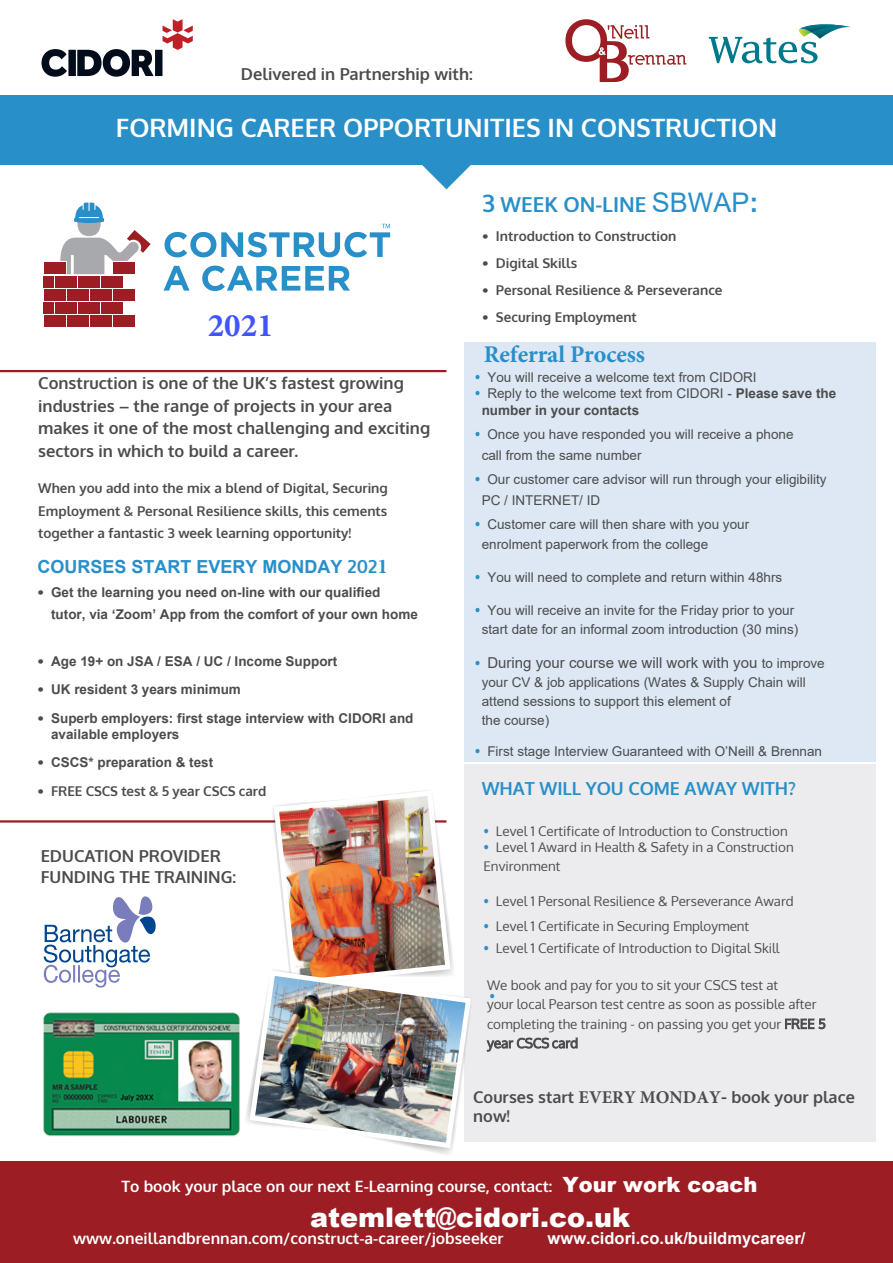
<style>
.page{position:relative;width:893px;height:1263px;background:#fff}
.page>*{position:absolute;margin:0;border:0;box-sizing:border-box;transform-origin:0 0}
.t1{font:700 33px "Minion Pro";color:#4055ff}
.t2{font:900 27px "Arial";color:#fff}
.t3{font:700 25.35px "Oxygen";color:#fff}
.t4{font:700 24px "Minion Pro";letter-spacing:-.005em;color:#288fc9}
.t5{font:700 20.7px "Oxygen";color:#288fc9}
.t6{font:700 18px "Arial";color:#288fc9}
.t7{font:700 18px "Oxygen";letter-spacing:-.005em;color:#288fc9}
.t8{font:700 16.5px/22.5px "Oxygen";color:#4b4c4d}
.t9{font:700 16.5px "Arial";color:#fff}
.t10{font:700 16.35px/18.9px "Oxygen";color:#4b4c4d}
.t11{font:700 15.6px "Oxygen";color:#fff}
.t12{font:15px "Arial";color:#4b4c4d}
.t13{font:13.5px/20.2px "Arial";color:#4b4c4d}
.t14{font:700 13.5px/16.2px "Arial";color:#4b4c4d}
.t15{font:700 13.5px/22.5px "Oxygen";color:#4b4c4d;text-align:justify}
.t16{font:13.35px/19.4px "Oxygen";color:#4b4c4d}
.t17{font:13.35px "Oxygen";color:#288fc9}
.s1{font-family:"Oxygen"}
.s2{font-family:"Minion Pro";font-size:21px}
.s3{font-size:24px}
.s4{font-family:"Arial";font-weight:400;font-size:27px}
.s5{font-family:"Arial";font-size:27px}
.s6{font-family:"Oxygen";color:#288fc9}
.s7{font-family:"Oxygen";font-weight:400;color:#288fc9}
.s8{font-weight:400}
.s9{font-family:"Oxygen";font-size:13.5px;color:#288fc9}
.s10{font-size:13.5px}
.s11{color:#288fc9}
.s12{font-family:"Minion Pro";font-size:18px}
.s13{font-size:18px}
.s14{font-family:"Arial";font-weight:900;font-size:21px}
</style>
<div class="page">
<div style="left:465px;top:764px;width:411px;height:377px;background:#ececee"></div>
<hr style="left:0;top:820px;width:446px;height:2px;background:#9c1e24">
<div style="left:0;top:95px;width:893px;height:70px;background:#288fc9"></div>
<svg style="left:565px;top:19px;width:121px;height:63px"></svg>
<div style="left:44px;top:263px;width:21px;height:11px;background:#9c1e24"></div>
<div style="left:56px;top:276px;width:21px;height:11px;background:#9c1e24"></div>
<div style="left:79px;top:276px;width:21px;height:11px;background:#9c1e24"></div>
<div style="left:102px;top:276px;width:21px;height:11px;background:#9c1e24"></div>
<div style="left:56px;top:302px;width:21px;height:12px;background:#9c1e24"></div>
<div style="left:79px;top:302px;width:21px;height:12px;background:#9c1e24"></div>
<div style="left:102px;top:302px;width:21px;height:12px;background:#9c1e24"></div>
<div style="left:44px;top:289px;width:21px;height:12px;background:#9c1e24"></div>
<div style="left:67px;top:289px;width:21px;height:12px;background:#9c1e24"></div>
<div style="left:90px;top:289px;width:21px;height:12px;background:#9c1e24"></div>
<div style="left:113px;top:289px;width:21px;height:12px;background:#9c1e24"></div>
<div style="left:44px;top:316px;width:21px;height:11px;background:#9c1e24"></div>
<div style="left:67px;top:316px;width:21px;height:11px;background:#9c1e24"></div>
<div style="left:90px;top:316px;width:21px;height:11px;background:#9c1e24"></div>
<div style="left:113px;top:316px;width:21px;height:11px;background:#9c1e24"></div>
<svg style="left:60px;top:203px;width:91px;height:71px"></svg>
<div style="left:44px;top:276px;width:10px;height:11px;background:#9c1e24"></div>
<div style="left:44px;top:302px;width:10px;height:12px;background:#9c1e24"></div>
<svg style="left:164px;top:266px;width:26px;height:25px"></svg>
<svg style="left:202px;top:266px;width:148px;height:25px"></svg>
<div style="left:128px;top:242px;width:11px;height:11px;background:#a8a9ad;border-radius:50%"></div>
<svg style="left:165px;top:224px;width:225px;height:33px"></svg>
<svg style="left:422px;top:165px;width:49px;height:24px"></svg>
<div style="left:0;top:1161px;width:893px;height:102px;background:#9c1e24"></div>
<div style="left:465px;top:342px;width:411px;height:420px;background:#dde8f4"></div>
<svg style="left:42px;top:49px;width:25px;height:28px"></svg>
<div style="left:68px;top:50px;width:8px;height:26px;background:#030c1a"></div>
<svg style="left:77px;top:49px;width:76px;height:28px"></svg>
<div style="left:155px;top:50px;width:7px;height:26px;background:#030c1a"></div>
<svg style="left:163px;top:19px;width:30px;height:31px"></svg>
<svg style="left:44px;top:896px;width:112px;height:91px"></svg>
<hr style="left:0;top:370px;width:446px;height:2px;background:#9c1e24">
<img style="left:43px;top:1013px;width:197px;height:123px">
<img style="left:244px;top:788px;width:230px;height:366px">
<svg style="left:709px;top:24px;width:142px;height:39px"></svg>
<p class="t8" style="left:241px;top:63px;width:233px">Delivered in Partnership with:</p>
<h3 class="t3" style="left:116px;top:111px;width:663px">FORMING CAREER OPPORTUNITIES IN CONSTRUCTION</h3>
<h1 class="t1" style="left:208px;top:302px;width:67px">2021</h1>
<p class="t8" style="left:38px;top:372px;width:394px">Construction is one of the UK’s fastest growing industries – the range of projects in your area makes it one of the most challenging and exciting sectors in which to build a career.</p>
<p class="t15" style="left:38px;top:478px;width:351px">When you add into the mix a blend of Digital, Securing Employment &amp; Personal Resilience skills, this cements together a fantastic 3 week learning opportunity!</p>
<h3 class="t6" style="left:37px;top:554px;width:352px">COURSES START EVERY MONDAY <span class="s1">202</span><span class="s2">1</span></h3>
<p class="t14" style="left:51px;top:581px;width:368px;line-height:22.5px;text-indent:-14px"><span class="s1">•</span> Get the learning you need on-line with our qualified tutor, via ‘Zoom’ App from the comfort of your own home</p>
<p class="t14" style="left:37px;top:653px;width:301px"><span class="s1">•</span> Age 19+ on JSA / ESA / UC / Income Support</p>
<p class="t14" style="left:37px;top:681px;width:205px"><span class="s1">•</span> UK resident 3 years minimum</p>
<p class="t14" style="left:51px;top:710px;width:364px;text-indent:-14px"><span class="s1">•</span> Superb employers: first stage interview with CIDORI and available employers</p>
<p class="t14" style="left:37px;top:754px;width:177px"><span class="s1">•</span> CSCS* preparation &amp; test</p>
<p class="t15" style="left:37px;top:780px;width:230px">• FREE CSCS test &amp; 5 year CSCS card</p>
<p class="t8" style="left:41px;top:846px;width:197px;line-height:21px">EDUCATION PROVIDER<br>FUNDING THE TRAINING:</p>
<h3 class="t5" style="left:482px;top:192px;width:277px"><span class="s3">3</span> WEEK ON-LINE <span class="s4">SBWAP</span><span class="s5">:</span></h3>
<p class="t15" style="left:482px;top:225px;width:196px">• Introduction to Construction</p>
<p class="t15" style="left:482px;top:252px;width:97px">• Digital Skills</p>
<p class="t15" style="left:482px;top:279px;width:242px">• Personal Resilience &amp; Perseverance</p>
<p class="t15" style="left:482px;top:306px;width:156px">• Securing Employment</p>
<h3 class="t4" style="left:484px;top:337px;width:163px">Referral Process</h3>
<p class="t13" style="left:475px;top:367px;width:283px"><span class="s6">•</span> You will receive a welcome text from CIDORI</p>
<p class="t14" style="left:482px;top:386px;width:356px;text-indent:-7px"><span class="s7">•</span> <span class="s8">Reply to the welcome text from CIDORI -</span> Please save the number in your contacts</p>
<p class="t13" style="left:482px;top:424px;width:313px;text-indent:-7px"><span class="s6">•</span> Once you have responded you will receive a phone call from the same number</p>
<p class="t13" style="left:482px;top:469px;width:346px;text-indent:-7px"><span class="s6">•</span> Our customer care advisor will run through your eligibility<br>PC / INTERNET/ ID</p>
<p class="t13" style="left:482px;top:515px;width:269px;line-height:19.5px;text-indent:-7px"><span class="s6">•</span> Customer care will then share with you your enrolment paperwork from the college</p>
<p class="t13" style="left:475px;top:567px;width:309px"><span class="s6">•</span> You will need to complete and return within 48hrs</p>
<p class="t13" style="left:475px;top:600px;width:325px;line-height:19.5px;text-align:center"><span class="s6">•</span> You will receive an invite for the Friday prior to your start date for an informal zoom introduction (30 mins)</p>
<p class="t12" style="left:475px;top:652px;width:351px"><span class="s9">•</span> During your course we will work with you <span class="s10">to improve</span></p>
<p class="t13" style="left:482px;top:673px;width:326px;line-height:18.8px">your CV &amp; job applications (Wates &amp; Supply Chain will attend sessions to support this element of<br>the course)</p>
<p class="t13" style="left:475px;top:741px;width:349px"><span class="s6">•</span> First stage Interview Guaranteed with O’Neill &amp; Brennan</p>
<h3 class="t7" style="left:482px;top:778px;width:316px">WHAT WILL YOU COME AWAY WITH?</h3>
<p class="t16" style="left:483px;top:821px;width:306px"><span class="s11">•</span> Level 1 Certificate of Introduction to Construction</p>
<p class="t16" style="left:483px;top:837px;width:312px"><span class="s11">•</span> Level 1 Award in Health &amp; Safety in a Construction<br>Environment</p>
<p class="t16" style="left:483px;top:891px;width:312px"><span class="s11">•</span> Level 1 Personal Resilience &amp; Perseverance Award</p>
<p class="t16" style="left:483px;top:917px;width:267px"><span class="s11">•</span> Level 1 Certificate in Securing Employment</p>
<p class="t16" style="left:483px;top:938px;width:298px"><span class="s11">•</span> Level 1 Certificate of Introduction to Digital Skill</p>
<p class="t16" style="left:487px;top:976px;width:340px">We book and pay for you to sit your CSCS test at<br>your local Pearson test centre as soon as possible after completing the training - on passing you get your FREE 5 year CSCS card</p>
<p class="t10" style="left:473px;top:1088px;width:383px">Courses start <span class="s12">EVERY MONDAY</span><span class="s13">-</span> book your place now!</p>
<p class="t17" style="left:489px;top:987px;width:7px">•</p>
<p class="t11" style="left:122px;top:1177px;width:637px">To book your place on our next E-Learning course, contact: <span class="s14">Your work coach</span></p>
<h2 class="t2" style="left:310px;top:1198px;width:321px">atemlett@cidori.co.uk</h2>
<p class="t11" style="left:73px;top:1228px;width:432px">www.oneillandbrennan.com/construct-a-career/jobseeker</p>
<p class="t9" style="left:548px;top:1226px;width:259px">www.cidori.co.uk/buildmycareer/</p>
</div>
